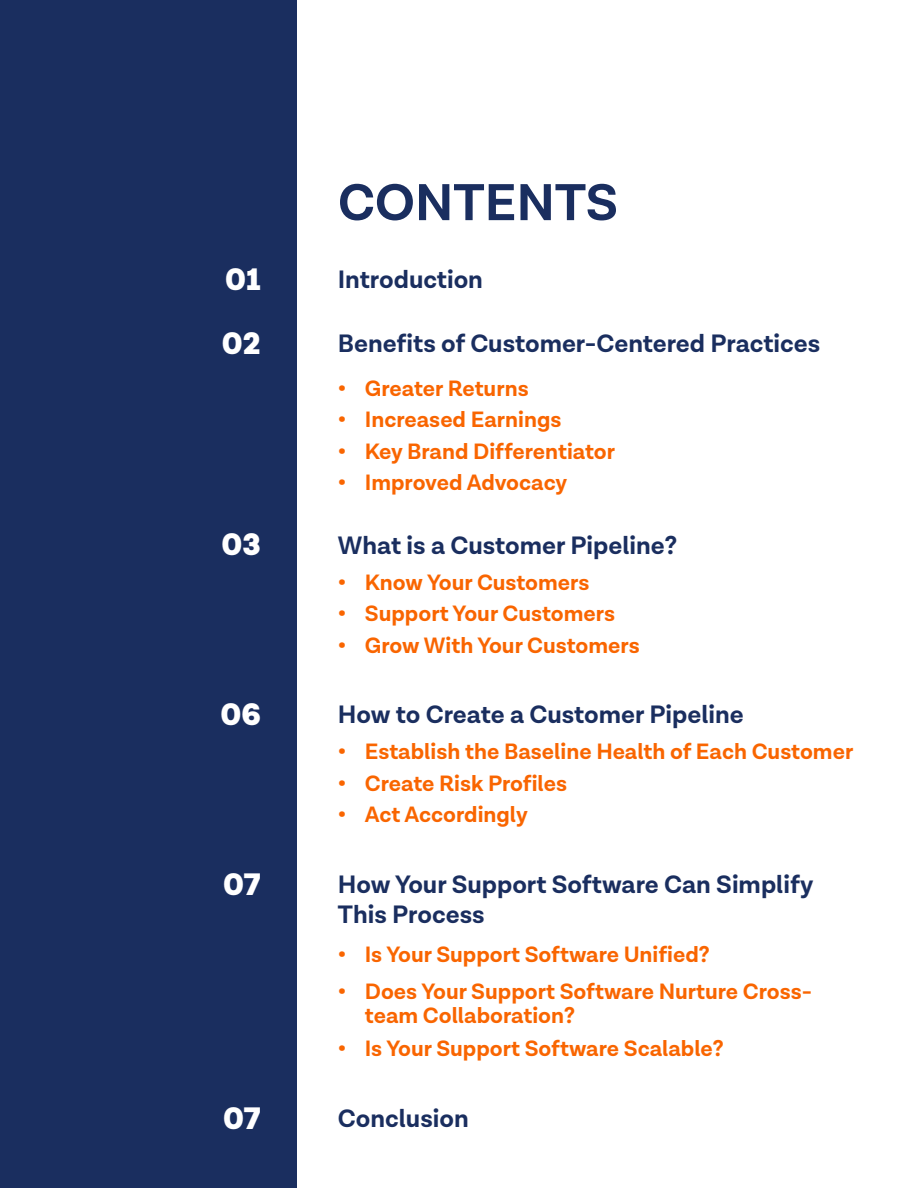
<style>
.page{position:relative;width:918px;height:1188px;background:#fff}
.page>*{position:absolute;margin:0;border:0;box-sizing:border-box;transform-origin:0 0}
.t1{font:700 52.5px "Lota Grotesque";color:#1a2e5f}
.t2{font:900 31.5px/64.1px "Lota Grotesque";color:#fff}
.t3{font:700 25.5px/30.6px "Lota Grotesque";color:#1a2e5f}
.t4{font:700 22.5px/24px "Lota Grotesque";color:#f96500}
</style>
<div class="page">
<div style="left:0;top:0;width:297px;height:1188px;background:#1a2e5f"></div>
<h1 class="t1" style="left:338px;top:172px;width:282px">CONTENTS</h1>
<h2 class="t2" style="left:222px;top:249px;width:40px">01<br>02</h2>
<p class="t3" style="left:338px;top:265px;width:147px">Introduction</p>
<p class="t3" style="left:338px;top:329px;width:484px">Benefits of Customer-Centered Practices</p>
<p class="t4" style="left:338px;top:377px;width:192px">• Greater Returns</p>
<p class="t4" style="left:338px;top:409px;width:225px">• Increased Earnings</p>
<p class="t4" style="left:338px;top:440px;width:279px">• Key Brand Differentiator</p>
<p class="t4" style="left:338px;top:472px;width:231px">• Improved Advocacy</p>
<h2 class="t2" style="left:222px;top:514px;width:41px">03</h2>
<p class="t3" style="left:338px;top:530px;width:341px">What is a Customer Pipeline?</p>
<p class="t4" style="left:338px;top:571px;width:253px">• Know Your Customers</p>
<p class="t4" style="left:338px;top:602px;width:279px">• Support Your Customers</p>
<p class="t4" style="left:338px;top:634px;width:303px">• Grow With Your Customers</p>
<h2 class="t2" style="left:220px;top:683px;width:42px">06</h2>
<p class="t3" style="left:338px;top:700px;width:407px">How to Create a Customer Pipeline</p>
<p class="t4" style="left:338px;top:740px;width:517px">• Establish the Baseline Health of Each Customer</p>
<p class="t4" style="left:338px;top:772px;width:231px">• Create Risk Profiles</p>
<p class="t4" style="left:338px;top:803px;width:191px">• Act Accordingly</p>
<h2 class="t2" style="left:223px;top:853px;width:39px">07</h2>
<p class="t3" style="left:338px;top:870px;width:477px">How Your Support Software Can Simplify<br>This Process</p>
<p class="t4" style="left:338px;top:943px;width:373px">• Is Your Support Software Unified?</p>
<p class="t4" style="left:365px;top:980px;width:449px;text-indent:-27px">• Does Your Support Software Nurture Cross&shy;team Collaboration?</p>
<p class="t4" style="left:338px;top:1037px;width:387px">• Is Your Support Software Scalable?</p>
<h2 class="t2" style="left:223px;top:1087px;width:39px">07</h2>
<p class="t3" style="left:338px;top:1104px;width:132px">Conclusion</p>
</div>
